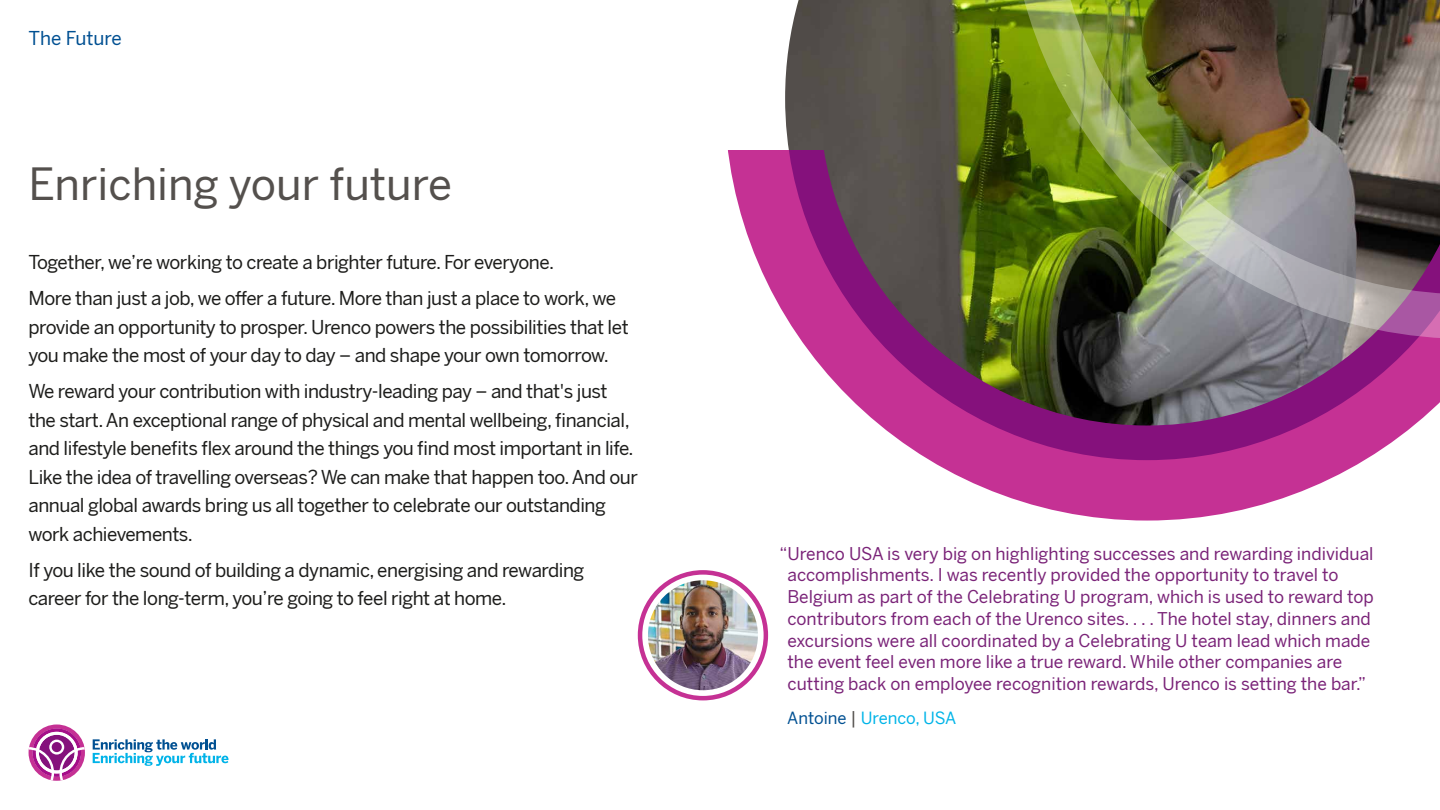
<style>
.page{position:relative;width:1440px;height:810px;background:#fff}
.page>*{position:absolute;margin:0;border:0;box-sizing:border-box;transform-origin:0 0}
.t1{font:43.5px "Benton Sans";color:#54504d}
.t2{font:18.75px/28.5px "Benton Sans";letter-spacing:-.025em;color:#1d1d1b}
.t3{font:18.75px "Benton Sans";color:#005092}
.t4{font:17.25px/21.8px "Benton Sans";color:#7a2378}
.t5{font:16.5px "Benton Sans";color:#00b4e8}
.s1{color:#005092}
.s2{font-size:17.25px;color:#54504d}
</style>
<div class="page">
<img style="left:785px;top:0;width:223px;height:151px">
<svg style="left:728px;top:151px;width:712px;height:370px"></svg>
<img style="left:1008px;top:0;width:432px;height:339px">
<img style="left:638px;top:570px;width:130px;height:130px">
<svg style="left:93px;top:739px;width:136px;height:27px"></svg>
<svg style="left:29px;top:725px;width:56px;height:56px"></svg>
<p class="t3" style="left:29px;top:24px;width:95px">The Future</p>
<h1 class="t1" style="left:28px;top:153px;width:425px">Enriching your future</h1>
<p class="t2" style="left:28px;top:244px;width:589px;line-height:36px">Together, we’re working to create a brighter future. For everyone.<br>More than just a job, we offer a future. More than just a place to work, we</p>
<p class="t2" style="left:28px;top:312px;width:602px">provide an opportunity to prosper. Urenco powers the possibilities that let you make the most of your day to day – and shape your own tomorrow.</p>
<p class="t2" style="left:28px;top:376px;width:611px">We reward your contribution with industry-leading pay – and that's just the start. An exceptional range of physical and mental wellbeing, financial, and lifestyle benefits flex around the things you find most important in life.<br>Like the idea of travelling overseas? We can make that happen too. And our annual global awards bring us all together to celebrate our outstanding work achievements.</p>
<p class="t2" style="left:28px;top:555px;width:557px">If you like the sound of building a dynamic, energising and rewarding career for the long-term, you’re going to feel right at home.</p>
<p class="t4" style="left:787px;top:542px;width:588px;text-indent:-8px">“Urenco USA is very big on highlighting successes and rewarding individual accomplishments. I was recently provided the opportunity to travel to Belgium as part of the Celebrating U program, which is used to reward top contributors from each of the Urenco sites. . . . The hotel stay, dinners and excursions were all coordinated by a Celebrating U team lead which made the event feel even more like a true reward. While other companies are cutting back on employee recognition rewards, Urenco is setting the bar.”</p>
<p class="t5" style="left:787px;top:706px;width:171px"><span class="s1">Antoine</span> <span class="s2">|</span> Urenco, USA</p>
</div>
